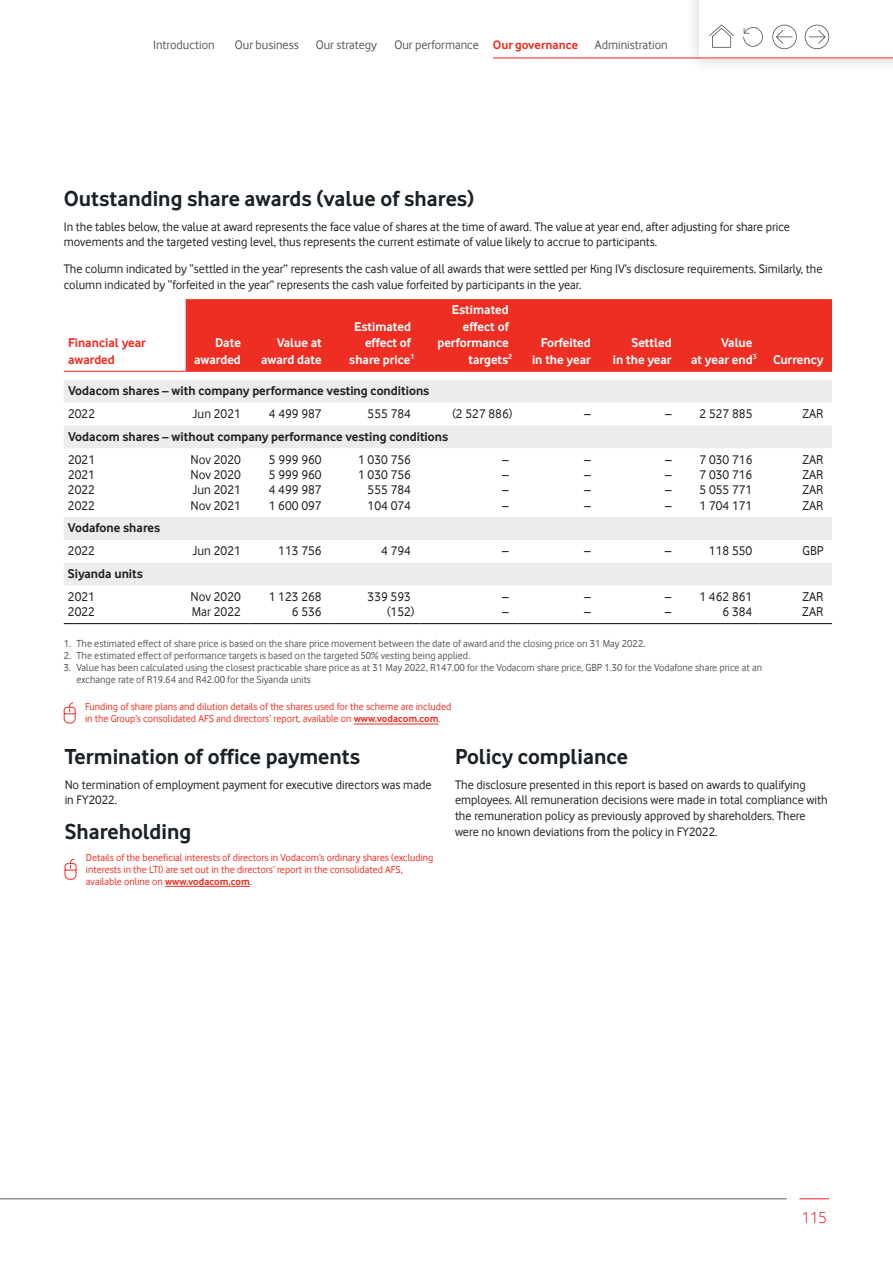
<style>
.page{position:relative;width:893px;height:1263px;background:#fff}
.page>*{position:absolute;margin:0;border:0;box-sizing:border-box;transform-origin:0 0}
.t1{font:700 22.5px "Vodafone Rg";color:#1a2127}
.t2{font:16.5px "Vodafone Lt";color:#ee1d23}
.t3{font:13.2px "Vodafone Rg";color:#231f20}
.t4{font:700 13.2px/16.5px "Vodafone Rg";color:#fff;text-align:right}
.t5{font:700 13.2px "Vodafone Rg";color:#231f20}
.t6{font:700 13.2px/16.5px "Vodafone Rg";color:#ee2e22}
.t7{font:12.75px/15.8px "Vodafone Rg";color:#231f20}
.t8{font:12.75px "Vodafone Rg";color:#57585a}
.t9{font:10.5px/12px "Vodafone Rg";color:#57585a}
.t10{font:10.5px/12px "Vodafone Rg";color:#ee2e22}
.s1{font-weight:700;color:#ee2e22}
.s2{font-weight:700}
</style>
<div class="page">
<div style="left:684px;top:0;width:209px;height:74px;background:#231f20;opacity:.2"></div>
<div style="left:699px;top:0;width:194px;height:58px;background:#fff"></div>
<hr style="left:493px;top:58px;width:400px;height:1px;background:#ee1d23">
<hr style="left:799px;top:1198px;width:30px;height:1px;background:#ee1d23">
<hr style="left:0;top:1198px;width:787px;height:1px;background:#57585a">
<svg style="left:772px;top:25px;width:25px;height:24px"></svg>
<svg style="left:805px;top:25px;width:24px;height:24px"></svg>
<svg style="left:743px;top:27px;width:20px;height:20px"></svg>
<svg style="left:709px;top:24px;width:25px;height:24px"></svg>
<div style="left:186px;top:299px;width:646px;height:72px;background:#ee2e22"></div>
<svg style="left:64px;top:380px;width:768px;height:205px"></svg>
<hr style="left:64px;top:623px;width:122px;height:1px;background:#231f20">
<hr style="left:186px;top:623px;width:63px;height:1px;background:#231f20">
<hr style="left:249px;top:623px;width:81px;height:1px;background:#231f20">
<hr style="left:330px;top:623px;width:90px;height:1px;background:#231f20">
<hr style="left:420px;top:623px;width:97px;height:1px;background:#231f20">
<hr style="left:517px;top:623px;width:81px;height:1px;background:#231f20">
<hr style="left:598px;top:623px;width:81px;height:1px;background:#231f20">
<hr style="left:679px;top:623px;width:81px;height:1px;background:#231f20">
<hr style="left:760px;top:623px;width:72px;height:1px;background:#231f20">
<hr style="left:64px;top:371px;width:122px;height:1px;background:#ee2e22">
<hr style="left:186px;top:371px;width:63px;height:1px;background:#ee2e22">
<hr style="left:249px;top:371px;width:81px;height:1px;background:#ee2e22">
<hr style="left:330px;top:371px;width:90px;height:1px;background:#ee2e22">
<hr style="left:420px;top:371px;width:97px;height:1px;background:#ee2e22">
<hr style="left:517px;top:371px;width:81px;height:1px;background:#ee2e22">
<hr style="left:598px;top:371px;width:81px;height:1px;background:#ee2e22">
<hr style="left:679px;top:371px;width:81px;height:1px;background:#ee2e22">
<hr style="left:760px;top:371px;width:72px;height:1px;background:#ee2e22">
<svg style="left:63px;top:702px;width:13px;height:22px"></svg>
<hr style="left:354px;top:724px;width:85px;height:1px;background:#ee2e22">
<svg style="left:64px;top:858px;width:13px;height:22px"></svg>
<hr style="left:165px;top:886px;width:85px;height:1px;background:#ee2e22">
<p class="t8" style="left:153px;top:38px;width:63px">Introduction</p>
<p class="t8" style="left:235px;top:38px;width:65px">Our business</p>
<p class="t8" style="left:316px;top:38px;width:63px">Our strategy</p>
<p class="t8" style="left:394px;top:38px;width:185px">Our performance <span class="s1">Our governance</span></p>
<p class="t8" style="left:595px;top:38px;width:74px">Administration</p>
<h1 class="t1" style="left:64px;top:186px;width:412px">Outstanding share awards (value of shares)</h1>
<p class="t7" style="left:64px;top:218px;width:728px">In the tables below, the value at award represents the face value of shares at the time of award. The value at year end, after adjusting for share price movements and the targeted vesting level, thus represents the current estimate of value likely to accrue to participants.</p>
<p class="t7" style="left:64px;top:261px;width:760px">The column indicated by “settled in the year” represents the cash value of all awards that were settled per King IV’s disclosure requirements. Similarly, the column indicated by “forfeited in the year” represents the cash value forfeited by participants in the year.</p>
<p class="t6" style="left:68px;top:334px;width:79px">Financial year awarded</p>
<p class="t4" style="left:194px;top:334px;width:48px">Date awarded</p>
<p class="t4" style="left:261px;top:334px;width:62px">Value at award date</p>
<p class="t4" style="left:349px;top:318px;width:67px">Estimated effect of share price<sup>1</sup></p>
<p class="t4" style="left:437px;top:301px;width:76px">Estimated effect of performance targets<sup>2</sup></p>
<p class="t4" style="left:532px;top:334px;width:60px">Forfeited in the year</p>
<p class="t4" style="left:613px;top:334px;width:60px">Settled<br>in the year</p>
<p class="t4" style="left:691px;top:334px;width:134px;text-align:left;text-indent:30px">Value<br>at year end<sup>3</sup> Currency</p>
<p class="t5" style="left:68px;top:383px;width:363px">Vodacom shares – with company performance vesting conditions</p>
<p class="t3" style="left:68px;top:406px;width:29px">2022</p>
<p class="t3" style="left:193px;top:406px;width:49px">Jun 2021</p>
<p class="t3" style="left:269px;top:406px;width:54px">4 499 987</p>
<p class="t3" style="left:368px;top:406px;width:45px">555 784</p>
<p class="t3" style="left:452px;top:406px;width:62px">(2 527 886)</p>
<p class="t3" style="left:584px;top:406px;width:8px">–</p>
<p class="t3" style="left:665px;top:406px;width:89px">– 2 527 885</p>
<p class="t3" style="left:802px;top:406px;width:23px">ZAR</p>
<p class="t5" style="left:68px;top:429px;width:382px">Vodacom shares – without company performance vesting conditions</p>
<p class="t3" style="left:68px;top:452px;width:29px">2021</p>
<p class="t3" style="left:191px;top:452px;width:52px">Nov 2020</p>
<p class="t3" style="left:269px;top:452px;width:54px">5 999 960</p>
<p class="t3" style="left:358px;top:452px;width:54px">1 030 756</p>
<p class="t3" style="left:502px;top:452px;width:8px">–</p>
<p class="t3" style="left:584px;top:452px;width:8px">–</p>
<p class="t3" style="left:665px;top:452px;width:89px">– 7 030 716</p>
<p class="t3" style="left:802px;top:452px;width:23px">ZAR</p>
<p class="t3" style="left:68px;top:467px;width:29px">2021</p>
<p class="t3" style="left:191px;top:467px;width:52px">Nov 2020</p>
<p class="t3" style="left:269px;top:467px;width:54px">5 999 960</p>
<p class="t3" style="left:358px;top:467px;width:54px">1 030 756</p>
<p class="t3" style="left:502px;top:467px;width:8px">–</p>
<p class="t3" style="left:584px;top:467px;width:8px">–</p>
<p class="t3" style="left:665px;top:467px;width:89px">– 7 030 716</p>
<p class="t3" style="left:802px;top:467px;width:23px">ZAR</p>
<p class="t3" style="left:68px;top:482px;width:29px">2022</p>
<p class="t3" style="left:193px;top:482px;width:49px">Jun 2021</p>
<p class="t3" style="left:269px;top:482px;width:54px">4 499 987</p>
<p class="t3" style="left:368px;top:482px;width:45px">555 784</p>
<p class="t3" style="left:502px;top:482px;width:8px">–</p>
<p class="t3" style="left:584px;top:482px;width:8px">–</p>
<p class="t3" style="left:665px;top:482px;width:89px">– 5 055 771</p>
<p class="t3" style="left:802px;top:482px;width:23px">ZAR</p>
<p class="t3" style="left:68px;top:498px;width:29px">2022</p>
<p class="t3" style="left:191px;top:498px;width:52px">Nov 2021</p>
<p class="t3" style="left:269px;top:498px;width:54px">1 600 097</p>
<p class="t3" style="left:368px;top:498px;width:45px">104 074</p>
<p class="t3" style="left:502px;top:498px;width:8px">–</p>
<p class="t3" style="left:584px;top:498px;width:8px">–</p>
<p class="t3" style="left:665px;top:498px;width:89px">– 1 704 171</p>
<p class="t3" style="left:802px;top:498px;width:23px">ZAR</p>
<p class="t5" style="left:68px;top:520px;width:94px">Vodafone shares</p>
<p class="t3" style="left:68px;top:543px;width:29px">2022</p>
<p class="t3" style="left:193px;top:543px;width:49px">Jun 2021</p>
<p class="t3" style="left:278px;top:543px;width:45px">113 756</p>
<p class="t3" style="left:381px;top:543px;width:31px">4 794</p>
<p class="t3" style="left:502px;top:543px;width:8px">–</p>
<p class="t3" style="left:584px;top:543px;width:8px">–</p>
<p class="t3" style="left:665px;top:543px;width:8px">–</p>
<p class="t3" style="left:709px;top:543px;width:45px">118 550</p>
<p class="t3" style="left:802px;top:543px;width:22px">GBP</p>
<p class="t5" style="left:68px;top:566px;width:77px">Siyanda units</p>
<p class="t3" style="left:68px;top:589px;width:29px">2021</p>
<p class="t3" style="left:191px;top:589px;width:52px">Nov 2020</p>
<p class="t3" style="left:269px;top:589px;width:54px">1 123 268</p>
<p class="t3" style="left:368px;top:589px;width:45px">339 593</p>
<p class="t3" style="left:502px;top:589px;width:8px">–</p>
<p class="t3" style="left:584px;top:589px;width:8px">–</p>
<p class="t3" style="left:665px;top:589px;width:89px">– 1 462 861</p>
<p class="t3" style="left:802px;top:589px;width:23px">ZAR</p>
<p class="t3" style="left:68px;top:604px;width:29px">2022</p>
<p class="t3" style="left:192px;top:604px;width:51px">Mar 2022</p>
<p class="t3" style="left:292px;top:604px;width:31px">6 536</p>
<p class="t3" style="left:387px;top:604px;width:29px">(152)</p>
<p class="t3" style="left:502px;top:604px;width:8px">–</p>
<p class="t3" style="left:584px;top:604px;width:8px">–</p>
<p class="t3" style="left:665px;top:604px;width:8px">–</p>
<p class="t3" style="left:722px;top:604px;width:31px">6 384</p>
<p class="t3" style="left:802px;top:604px;width:23px">ZAR</p>
<p class="t9" style="left:64px;top:637px;width:583px">1. The estimated effect of share price is based on the share price movement between the date of award and the closing price on 31 May 2022.</p>
<p class="t9" style="left:64px;top:649px;width:408px">2. The estimated effect of performance targets is based on the targeted 50% vesting being applied.</p>
<p class="t9" style="left:77px;top:661px;width:687px;text-indent:-13px">3. Value has been calculated using the closest practicable share price as at 31 May 2022, R147.00 for the Vodacom share price, GBP 1.30 for the Vodafone share price at an exchange rate of R19.64 and R42.00 for the Siyanda units</p>
<p class="t10" style="left:85px;top:701px;width:368px">Funding of share plans and dilution details of the shares used for the scheme are included in the Group’s consolidated AFS and directors’ report, available on <span class="s2">www.vodacom.com</span>.</p>
<h1 class="t1" style="left:65px;top:744px;width:297px">Termination of office payments</h1>
<p class="t7" style="left:65px;top:776px;width:368px">No termination of employment payment for executive directors was made in FY2022.</p>
<h1 class="t1" style="left:65px;top:818px;width:128px">Shareholding</h1>
<p class="t10" style="left:86px;top:851px;width:349px">Details of the beneficial interests of directors in Vodacom’s ordinary shares (excluding interests in the LTI) are set out in the directors’ report in the consolidated AFS, available online on <span class="s2">www.vodacom.com</span>.</p>
<h1 class="t1" style="left:455px;top:744px;width:175px">Policy compliance</h1>
<p class="t7" style="left:455px;top:776px;width:374px">The disclosure presented in this report is based on awards to qualifying employees. All remuneration decisions were made in total compliance with the remuneration policy as previously approved by shareholders. There were no known deviations from the policy in FY2022.</p>
<p class="t2" style="left:802px;top:1208px;width:26px">115</p>
</div>
